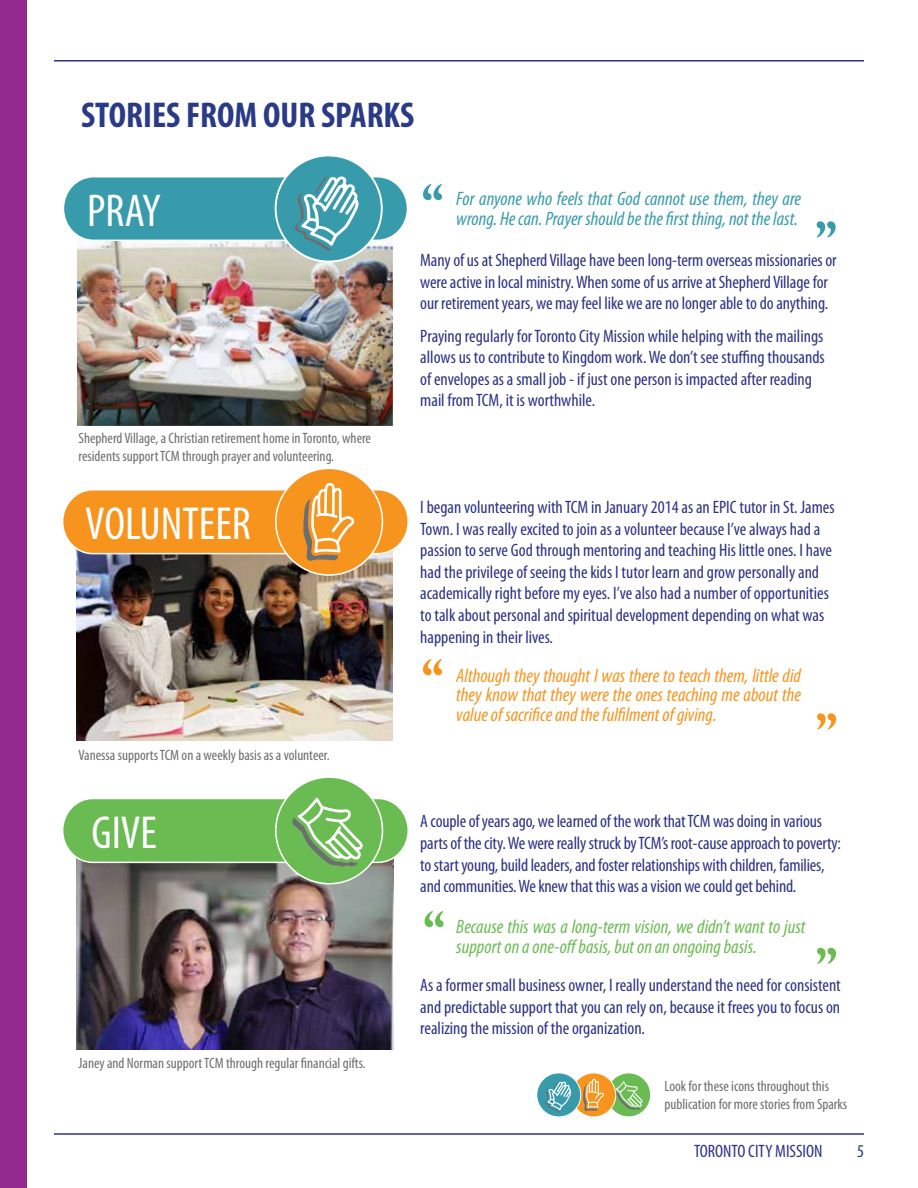
<style>
.page{position:relative;width:918px;height:1188px;background:#fff}
.page>*{position:absolute;margin:0;border:0;box-sizing:border-box;transform-origin:0 0}
.t1{font:700 55.5px "Adobe Caslon Pro";color:#379bab}
.t2{font:700 55.5px "Adobe Caslon Pro";color:#f7941e}
.t3{font:700 55.5px "Adobe Caslon Pro";color:#6bbb53}
.t4{font:condensed 46.5px "Myriad Pro";color:#fff}
.t5{font:condensed 46.35px "Myriad Pro";color:#fff}
.t6{font:700 condensed 36px "Myriad Pro";color:#293a87}
.t7{font:italic condensed 19.5px/19.5px "Myriad Pro";color:#f7941e;text-align:justify}
.t8{font:italic condensed 19.5px/19.5px "Myriad Pro";color:#379bab}
.t9{font:italic condensed 19.5px/19.8px "Myriad Pro";color:#6bbb53}
.t10{font:condensed 18px/21.6px "Myriad Pro";color:#2c3384}
.t11{font:condensed 15px/18px "Myriad Pro";color:#6d6e71}
</style>
<div class="page">
<hr style="left:54px;top:1133px;width:810px;height:2px;background:#2c3384">
<hr style="left:54px;top:60px;width:810px;height:2px;background:#2c3384">
<img style="left:77px;top:857px;width:316px;height:193px">
<img style="left:77px;top:550px;width:316px;height:191px">
<img style="left:77px;top:235px;width:316px;height:191px">
<div style="left:0;top:0;width:27px;height:1188px;background:#922a8f"></div>
<div style="left:63px;top:177px;width:344px;height:63px;background:#379bab;border-radius:31px"></div>
<div style="left:63px;top:176px;width:345px;height:65px;border:1px solid #fff;border-radius:31px"></div>
<div style="left:276px;top:155px;width:106px;height:107px;background:#379bab;border-radius:50%"></div>
<div style="left:275px;top:154px;width:108px;height:109px;border:2px solid #fff;border-radius:50%"></div>
<svg style="left:295px;top:175px;width:68px;height:76px"></svg>
<div style="left:63px;top:490px;width:345px;height:64px;background:#f7941e;border-radius:31px"></div>
<div style="left:62px;top:489px;width:347px;height:65px;border:2px solid #fff;border-radius:31px"></div>
<div style="left:276px;top:468px;width:106px;height:107px;background:#f7941e;border-radius:50%"></div>
<div style="left:275px;top:468px;width:108px;height:108px;border:2px solid #fff;border-radius:50%"></div>
<svg style="left:303px;top:482px;width:52px;height:79px"></svg>
<div style="left:63px;top:798px;width:345px;height:64px;background:#6bbb53;border-radius:31px"></div>
<div style="left:62px;top:798px;width:347px;height:65px;border:2px solid #fff;border-radius:31px"></div>
<div style="left:276px;top:777px;width:106px;height:107px;background:#6bbb53;border-radius:50%"></div>
<div style="left:275px;top:776px;width:108px;height:109px;border:2px solid #fff;border-radius:50%"></div>
<svg style="left:292px;top:797px;width:74px;height:76px"></svg>
<svg style="left:607px;top:1073px;width:44px;height:44px"></svg>
<div style="left:606px;top:1073px;width:45px;height:44px;border:1px solid #fff;border-radius:50%"></div>
<svg style="left:613px;top:1080px;width:31px;height:32px"></svg>
<div style="left:572px;top:1073px;width:44px;height:44px;background:#f7941e;border-radius:50%"></div>
<div style="left:571px;top:1073px;width:45px;height:44px;border:1px solid #fff;border-radius:50%"></div>
<svg style="left:583px;top:1078px;width:21px;height:33px"></svg>
<div style="left:537px;top:1073px;width:44px;height:44px;background:#379bab;border-radius:50%"></div>
<div style="left:536px;top:1073px;width:45px;height:44px;border:1px solid #fff;border-radius:50%"></div>
<svg style="left:545px;top:1081px;width:28px;height:31px"></svg>
<h3 class="t6" style="left:81px;top:95px;width:335px">STORIES FROM OUR SPARKS</h3>
<h3 class="t5" style="left:87px;top:186px;width:75px">PRAY</h3>
<p class="t11" style="left:79px;top:429px;width:294px">Shepherd Village, a Christian retirement home in Toronto, where residents support TCM through prayer and volunteering.</p>
<h2 class="t4" style="left:85px;top:499px;width:167px">VOLUNTEER</h2>
<p class="t11" style="left:79px;top:746px;width:253px">Vanessa supports TCM on a weekly basis as a volunteer.</p>
<h2 class="t4" style="left:91px;top:807px;width:67px">GIVE</h2>
<p class="t11" style="left:79px;top:1054px;width:289px">Janey and Norman support TCM through regular financial gifts.</p>
<h1 class="t1" style="left:422px;top:173px;width:24px">“</h1>
<p class="t8" style="left:456px;top:189px;width:346px">For anyone who feels that God cannot use them, they are wrong. He can. Prayer should be the first thing, not the last.</p>
<p class="t10" style="left:420px;top:250px;width:418px">Many of us at Shepherd Village have been long-term overseas missionaries or were active in local ministry. When some of us arrive at Shepherd Village for our retirement years, we may feel like we are no longer able to do anything.</p>
<p class="t10" style="left:420px;top:325px;width:406px">Praying regularly for Toronto City Mission while helping with the mailings allows us to contribute to Kingdom work. We don’t see stuffing thousands of envelopes as a small job - if just one person is impacted after reading mail from TCM, it is worthwhile.</p>
<h1 class="t1" style="left:837px;top:249px;width:24px;rotate:-180deg">“</h1>
<p class="t10" style="left:420px;top:497px;width:416px">I began volunteering with TCM in January 2014 as an EPIC tutor in St. James Town. I was really excited to join as a volunteer because I’ve always had a passion to serve God through mentoring and teaching His little ones. I have had the privilege of seeing the kids I tutor learn and grow personally and academically right before my eyes. I’ve also had a number of opportunities to talk about personal and spiritual development depending on what was happening in their lives.</p>
<p class="t7" style="left:456px;top:665px;width:346px">Although they thought I was there to teach them, little did they know that they were the ones teaching me about the value of sacrifice and the fulfilment of giving.</p>
<h1 class="t2" style="left:422px;top:648px;width:24px">“</h1>
<h1 class="t2" style="left:837px;top:741px;width:24px;rotate:-180deg">“</h1>
<p class="t10" style="left:420px;top:811px;width:422px">A couple of years ago, we learned of the work that TCM was doing in various parts of the city. We were really struck by TCM’s root-cause approach to poverty: to start young, build leaders, and foster relationships with children, families, and communities. We knew that this was a vision we could get behind.</p>
<p class="t9" style="left:456px;top:917px;width:351px">Because this was a long-term vision, we didn’t want to just support on a one-off basis, but on an ongoing basis.</p>
<p class="t10" style="left:420px;top:975px;width:422px;text-align:justify">As a former small business owner, I really understand the need for consistent and predictable support that you can rely on, because it frees you to focus on realizing the mission of the organization.</p>
<h1 class="t3" style="left:423px;top:900px;width:24px">“</h1>
<h1 class="t3" style="left:837px;top:975px;width:24px;rotate:-180deg">“</h1>
<p class="t11" style="left:664px;top:1078px;width:184px">Look for these icons throughout this publication for more stories from Sparks</p>
<p class="t10" style="left:694px;top:1140px;width:130px">TORONTO CITY MISSION</p>
<p class="t10" style="left:857px;top:1140px;width:8px">5</p>
</div>
